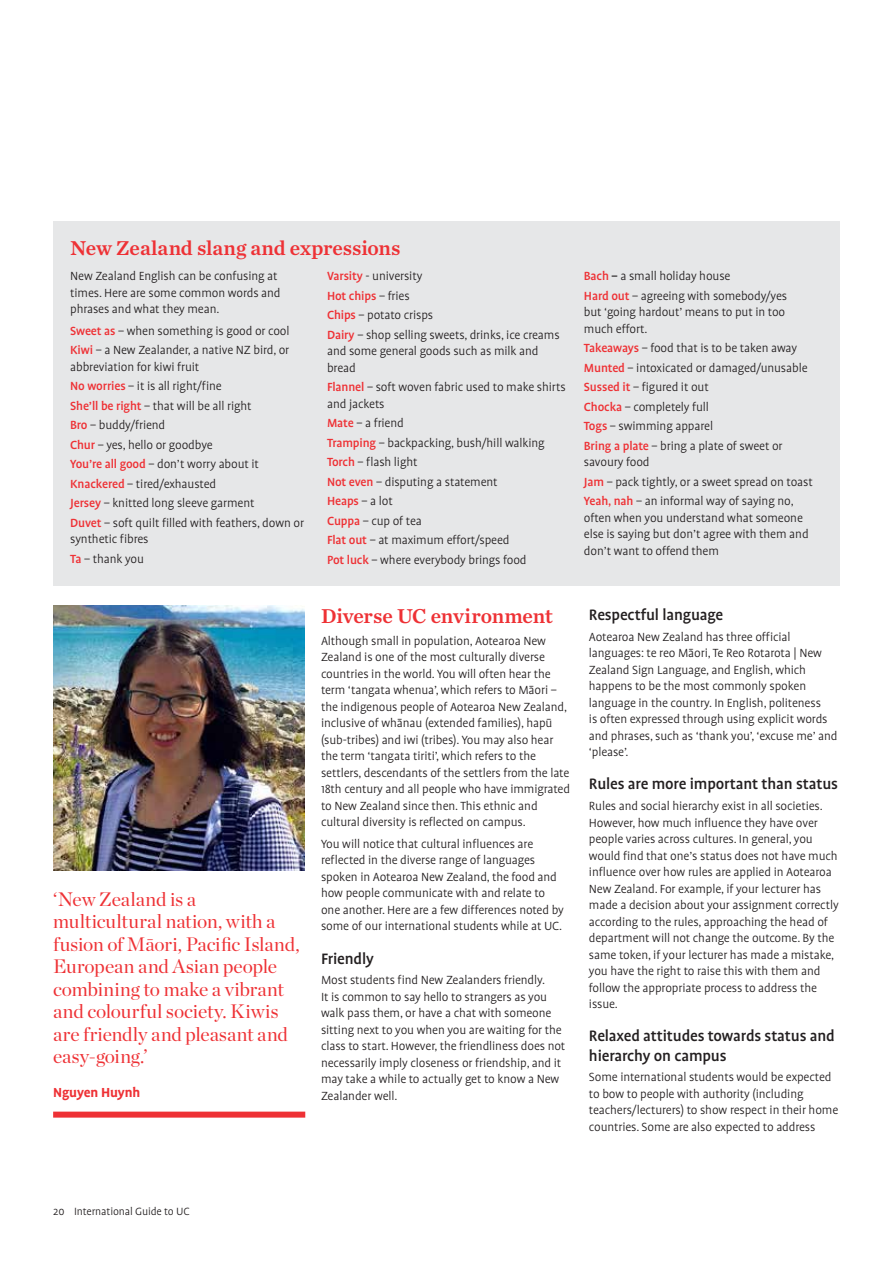
<style>
.page{position:relative;width:893px;height:1263px;background:#fff}
.page>*{position:absolute;margin:0;border:0;box-sizing:border-box;transform-origin:0 0}
.t1{font:21px "Chronicle Text G2 Semi";letter-spacing:-.005em;color:#ee3135}
.t2{font:19.5px/22.5px "Chronicle Display";letter-spacing:-.005em;color:#ee3135}
.t3{font:500 17.25px/19.5px "Profile Pro";letter-spacing:-.01em;color:#231f20}
.t4{font:700 15px "Profile Pro";letter-spacing:-.01em;color:#ee3135}
.t5{font:300 13.5px/16.5px "Profile Pro";letter-spacing:-.01em;color:#231f20}
.t6{font:300 12px "Profile Pro";letter-spacing:-.01em;color:#231f20}
.s1{font-weight:500;color:#ee3135}
.s2{font-weight:500}
</style>
<div class="page">
<img style="left:53px;top:606px;width:251px;height:264px">
<div style="left:53px;top:1111px;width:252px;height:6px;background:#ee3135"></div>
<div style="left:53px;top:221px;width:787px;height:364px;background:#e6e7e8"></div>
<h1 class="t1" style="left:70px;top:231px;width:332px">New Zealand slang and expressions</h1>
<p class="t5" style="left:70px;top:269px;width:212px">New Zealand English can be confusing at times. Here are some common words and phrases and what they mean.</p>
<p class="t5" style="left:70px;top:322px;width:221px;line-height:19.5px"><span class="s1">Sweet as</span> – when something is good or cool<br><span class="s1">Kiwi</span> – a New Zealander, a native NZ bird, or</p>
<p class="t5" style="left:70px;top:358px;width:235px;line-height:19.5px">abbreviation for kiwi fruit<br><span class="s1">No worries</span> – it is all right/fine<br><span class="s1">She’ll be right</span> – that will be all right<br><span class="s1">Bro</span> – buddy/friend<br><span class="s1">Chur</span> – yes, hello or goodbye<br><span class="s1">You’re all good</span> – don’t worry about it<br><span class="s1">Knackered</span> – tired/exhausted<br><span class="s1">Jersey</span> – knitted long sleeve garment<br><span class="s1">Duvet</span> – soft quilt filled with feathers, down or</p>
<p class="t5" style="left:70px;top:530px;width:80px;line-height:19.5px">synthetic fibres<br><span class="s1">Ta</span> – thank you</p>
<p class="t5" style="left:327px;top:267px;width:234px;line-height:19.5px"><span class="s1">Varsity</span> - university<br><span class="s1">Hot chips</span> – fries<br><span class="s1">Chips</span> – potato crisps<br><span class="s1">Dairy</span> – shop selling sweets, drinks, ice creams</p>
<p class="t5" style="left:327px;top:344px;width:213px">and some general goods such as milk and bread</p>
<p class="t5" style="left:327px;top:379px;width:240px"><span class="s1">Flannel</span> – soft woven fabric used to make shirts and jackets</p>
<p class="t5" style="left:327px;top:414px;width:219px;line-height:19.5px"><span class="s1">Mate</span> – a friend<br><span class="s1">Tramping</span> – backpacking, bush/hill walking<br><span class="s1">Torch</span> – flash light<br><span class="s1">Not even</span> – disputing a statement<br><span class="s1">Heaps</span> – a lot<br><span class="s1">Cuppa</span> – cup of tea<br><span class="s1">Flat out</span> – at maximum effort/speed<br><span class="s1">Pot luck</span> – where everybody brings food</p>
<p class="t5" style="left:584px;top:267px;width:205px;line-height:19.5px"><span class="s1">Bach</span> <span class="s2">–</span> a small holiday house<br><span class="s1">Hard out</span> – agreeing with somebody/yes</p>
<p class="t5" style="left:584px;top:305px;width:203px">but ‘going hardout’ means to put in too much effort.</p>
<p class="t5" style="left:584px;top:339px;width:225px;line-height:19.5px"><span class="s1">Takeaways</span> – food that is to be taken away<br><span class="s1">Munted</span> – intoxicated or damaged/unusable<br><span class="s1">Sussed it</span> – figured it out<br><span class="s1">Chocka</span> – completely full<br><span class="s1">Togs</span> – swimming apparel<br><span class="s1">Bring a plate</span> – bring a plate of sweet or</p>
<p class="t5" style="left:584px;top:453px;width:230px;line-height:19.5px">savoury food<br><span class="s1">Jam</span> – pack tightly, or a sweet spread on toast<br><span class="s1">Yeah, nah</span> – an informal way of saying no,</p>
<p class="t5" style="left:584px;top:510px;width:226px">often when you understand what someone else is saying but don’t agree with them and don’t want to offend them</p>
<h2 class="t2" style="left:53px;top:886px;width:248px">‘New Zealand is a multicultural nation, with a fusion of Māori, Pacific Island,<br>European and Asian people combining to make a vibrant and colourful society. Kiwis are friendly and pleasant and easy-going.’</h2>
<p class="t4" style="left:53px;top:1083px;width:89px">Nguyen Huynh</p>
<h1 class="t1" style="left:321px;top:600px;width:233px">Diverse UC environment</h1>
<p class="t5" style="left:321px;top:633px;width:251px">Although small in population, Aotearoa New Zealand is one of the most culturally diverse countries in the world. You will often hear the term ‘tangata whenua’, which refers to Māori – the indigenous people of Aotearoa New Zealand, inclusive of whānau (extended families), hapū (sub-tribes) and iwi (tribes). You may also hear the term ‘tangata tiriti’, which refers to the settlers, descendants of the settlers from the late 18th century and all people who have immigrated to New Zealand since then. This ethnic and cultural diversity is reflected on campus.</p>
<p class="t5" style="left:321px;top:836px;width:244px">You will notice that cultural influences are reflected in the diverse range of languages spoken in Aotearoa New Zealand, the food and how people communicate with and relate to one another. Here are a few differences noted by some of our international students while at UC.</p>
<p class="t3" style="left:321px;top:949px;width:54px">Friendly</p>
<p class="t5" style="left:321px;top:972px;width:246px">Most students find New Zealanders friendly.<br>It is common to say hello to strangers as you walk pass them, or have a chat with someone sitting next to you when you are waiting for the class to start. However, the friendliness does not necessarily imply closeness or friendship, and it may take a while to actually get to know a New Zealander well.</p>
<p class="t3" style="left:589px;top:605px;width:136px">Respectful language</p>
<p class="t5" style="left:589px;top:629px;width:250px">Aotearoa New Zealand has three official languages: te reo Māori, Te Reo Rotarota | New Zealand Sign Language, and English, which happens to be the most commonly spoken language in the country. In English, politeness<br>is often expressed through using explicit words and phrases, such as ‘thank you’, ‘excuse me’ and ‘please’.</p>
<p class="t3" style="left:589px;top:775px;width:251px">Rules are more important than status</p>
<p class="t5" style="left:589px;top:798px;width:251px">Rules and social hierarchy exist in all societies.<br>However, how much influence they have over people varies across cultures. In general, you would find that one’s status does not have much influence over how rules are applied in Aotearoa New Zealand. For example, if your lecturer has made a decision about your assignment correctly according to the rules, approaching the head of department will not change the outcome. By the same token, if your lecturer has made a mistake, you have the right to raise this with them and follow the appropriate process to address the issue.</p>
<p class="t3" style="left:589px;top:1027px;width:247px">Relaxed attitudes towards status and hierarchy on campus</p>
<p class="t5" style="left:589px;top:1070px;width:251px">Some international students would be expected to bow to people with authority (including teachers/lecturers) to show respect in their home countries. Some are also expected to address</p>
<p class="t6" style="left:53px;top:1205px;width:138px">20 International Guide to UC</p>
</div>
